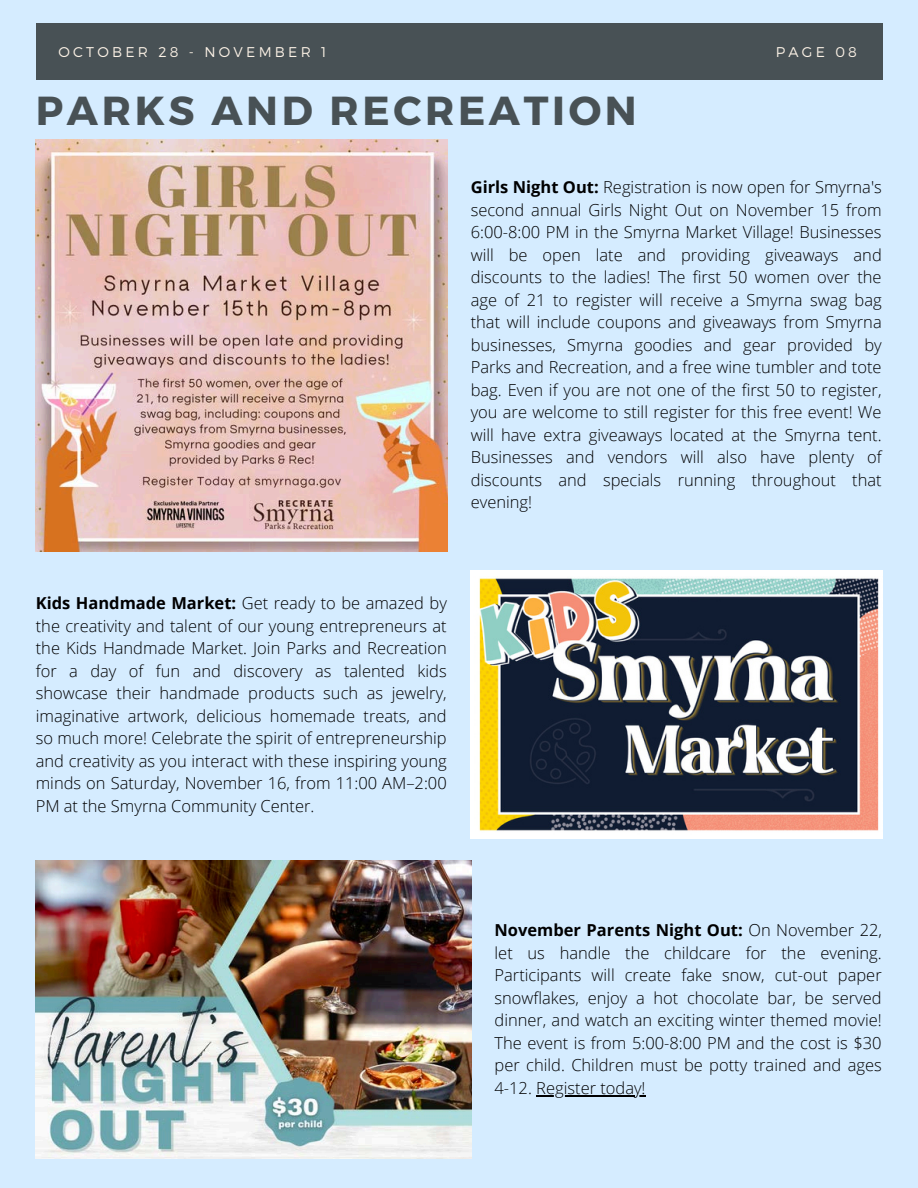
<style>
.page{position:relative;width:918px;height:1188px;background:#d5ecff}
.page>*{position:absolute;margin:0;border:0;box-sizing:border-box;transform-origin:0 0}
.t1{font:700 40.5px "Montserrat";letter-spacing:.09em;color:#485155}
.t2{font:300 16.5px/22.5px "Open Sans";color:#000;text-align:justify}
.t3{font:300 14.1px "Montserrat";letter-spacing:.23em;color:#fcf2e6}
.s1{font-weight:700}
</style>
<div class="page">
<div style="left:36px;top:23px;width:846px;height:57px;background:#485155"></div>
<img style="left:36px;top:139px;width:412px;height:412px">
<img style="left:36px;top:860px;width:435px;height:298px">
<hr style="left:536px;top:1095px;width:110px;height:1px;background:#000">
<img style="left:471px;top:571px;width:411px;height:268px">
<h2 class="t3" style="left:58px;top:43px;width:270px">OCTOBER 28 - NOVEMBER 1</h2>
<h2 class="t3" style="left:776px;top:43px;width:83px">PAGE 08</h2>
<p class="t1" style="left:36px;top:84px;width:603px">PARKS AND RECREATION</p>
<p class="t2" style="left:471px;top:175px;width:413px"><span class="s1">Girls Night Out:</span> Registration is now open for Smyrna's second annual Girls Night Out on November 15 from 6:00-8:00 PM in the Smyrna Market Village! Businesses will be open late and providing giveaways and discounts to the ladies! The first 50 women over the age of 21 to register will receive a Smyrna swag bag that will include coupons and giveaways from Smyrna businesses, Smyrna goodies and gear provided by Parks and Recreation, and a free wine tumbler and tote bag. Even if you are not one of the first 50 to register, you are welcome to still register for this free event! We will have extra giveaways located at the Smyrna tent.<br>Businesses and vendors will also have plenty of discounts and specials running throughout that evening!</p>
<p class="t2" style="left:36px;top:592px;width:413px"><span class="s1">Kids Handmade Market:</span> Get ready to be amazed by the creativity and talent of our young entrepreneurs at the Kids Handmade Market. Join Parks and Recreation for a day of fun and discovery as talented kids showcase their handmade products such as jewelry, imaginative artwork, delicious homemade treats, and so much more! Celebrate the spirit of entrepreneurship and creativity as you interact with these inspiring young minds on Saturday, November 16, from 11:00 AM–2:00<br>PM at the Smyrna Community Center.</p>
<p class="t2" style="left:495px;top:919px;width:389px"><span class="s1">November Parents Night Out:</span> On November 22, let us handle the childcare for the evening.<br>Participants will create fake snow, cut-out paper snowflakes, enjoy a hot chocolate bar, be served dinner, and watch an exciting winter themed movie!<br>The event is from 5:00-8:00 PM and the cost is $30 per child. Children must be potty trained and ages 4-12. Register today!</p>
</div>
